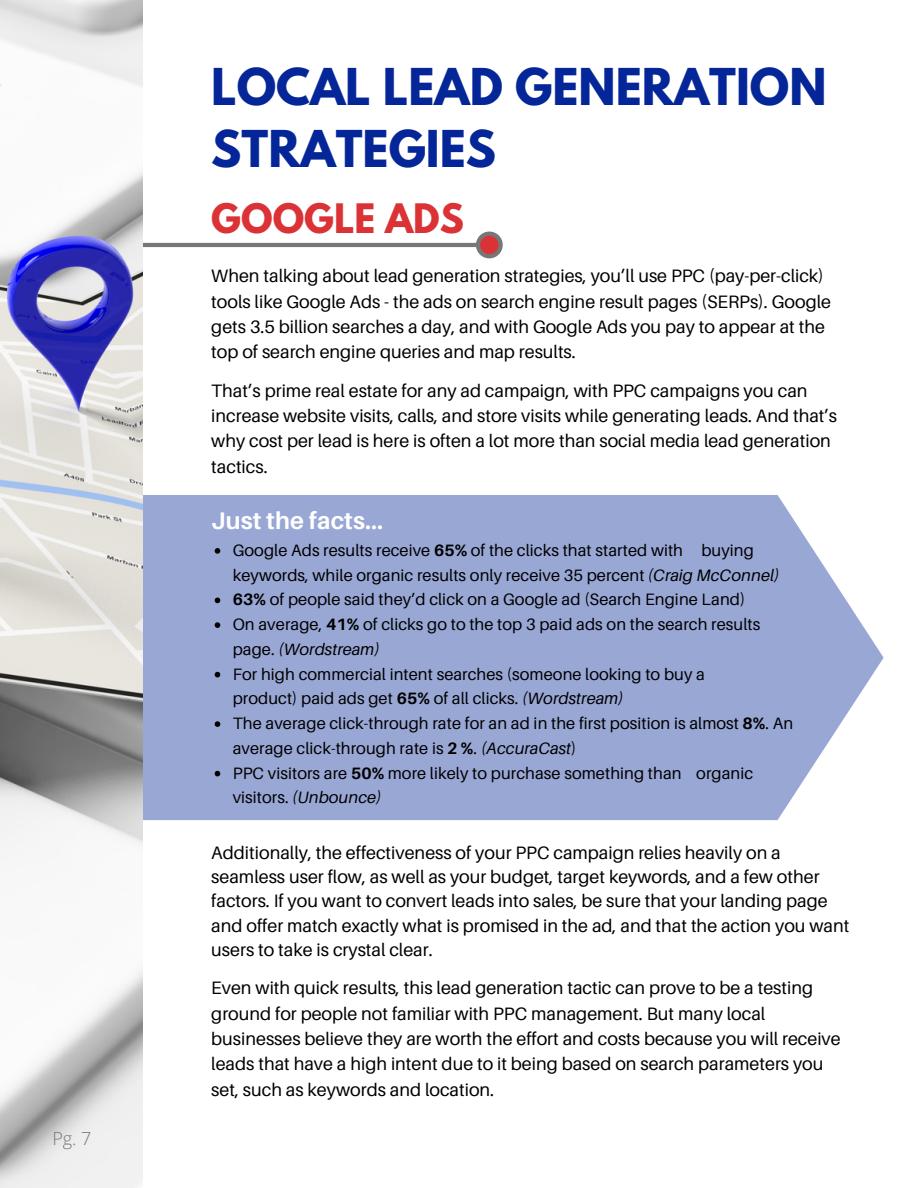
<style>
.page{position:relative;width:918px;height:1188px;background:#fff}
.page>*{position:absolute;margin:0;border:0;box-sizing:border-box;transform-origin:0 0}
.t1{font:700 45px/62.4px "League Spartan";color:#042698}
.t2{font:700 36px "League Spartan";color:#db3236}
.t3{font:700 24px "Aileron";letter-spacing:.005em;color:#fff}
.t4{font:18px/25.3px "Aileron";color:#000}
.t5{font:300 18px "Open Sans";color:#777}
.t6{font:16.5px/24.8px "Aileron";letter-spacing:.005em;color:#000}
.s1{font-weight:700}
.s2{font-style:italic}
</style>
<div class="page">
<svg style="left:143px;top:495px;width:741px;height:325px;background:#a0add7"></svg>
<svg style="left:143px;top:232px;width:360px;height:26px"></svg>
<img style="left:0;top:0;width:143px;height:1188px">
<svg style="left:215px;top:548px;width:5px;height:6px"></svg>
<svg style="left:215px;top:598px;width:5px;height:5px"></svg>
<svg style="left:215px;top:622px;width:5px;height:6px"></svg>
<svg style="left:215px;top:672px;width:5px;height:5px"></svg>
<svg style="left:215px;top:721px;width:5px;height:6px"></svg>
<svg style="left:215px;top:771px;width:5px;height:5px"></svg>
<p class="t5" style="left:52px;top:1126px;width:41px">Pg. 7</p>
<h1 class="t1" style="left:211px;top:61px;width:617px">LOCAL LEAD GENERATION<br>STRATEGIES</h1>
<h2 class="t2" style="left:211px;top:201px;width:254px">GOOGLE ADS</h2>
<p class="t4" style="left:211px;top:263px;width:621px">When talking about lead generation strategies, you’ll use PPC (pay-per-click) tools like Google Ads - the ads on search engine result pages (SERPs). Google gets 3.5 billion searches a day, and with Google Ads you pay to appear at the top of search engine queries and map results.</p>
<p class="t4" style="left:211px;top:377px;width:627px">That’s prime real estate for any ad campaign, with PPC campaigns you can increase website visits, calls, and store visits while generating leads. And that’s why cost per lead is here is often a lot more than social media lead generation tactics.</p>
<h3 class="t3" style="left:211px;top:506px;width:173px">Just the facts...</h3>
<p class="t6" style="left:233px;top:537px;width:562px">Google Ads results receive <span class="s1">65%</span> of the clicks that started with buying keywords, while organic results only receive 35 percent <span class="s2">(Craig McConnel)<br></span><span class="s1">63%</span> of people said they’d click on a Google ad (Search Engine Land)<br>On average, <span class="s1">41%</span> of clicks go to the top 3 paid ads on the search results page. <span class="s2">(Wordstream)<br></span>For high commercial intent searches (someone looking to buy a<br>product) paid ads get <span class="s1">65%</span> of all clicks. <span class="s2">(Wordstream)<br></span>The average click-through rate for an ad in the first position is almost <span class="s1">8%</span>. An average click-through rate is <span class="s1">2 %</span>. <span class="s2">(AccuraCast</span>)<br>PPC visitors are <span class="s1">50%</span> more likely to purchase something than organic visitors. <span class="s2">(Unbounce)</span></p>
<p class="t4" style="left:211px;top:840px;width:640px;line-height:24.3px">Additionally, the effectiveness of your PPC campaign relies heavily on a seamless user flow, as well as your budget, target keywords, and a few other factors. If you want to convert leads into sales, be sure that your landing page and offer match exactly what is promised in the ad, and that the action you want users to take is crystal clear.</p>
<p class="t4" style="left:211px;top:975px;width:631px">Even with quick results, this lead generation tactic can prove to be a testing ground for people not familiar with PPC management. But many local businesses believe they are worth the effort and costs because you will receive leads that have a high intent due to it being based on search parameters you set, such as keywords and location.</p>
</div>
